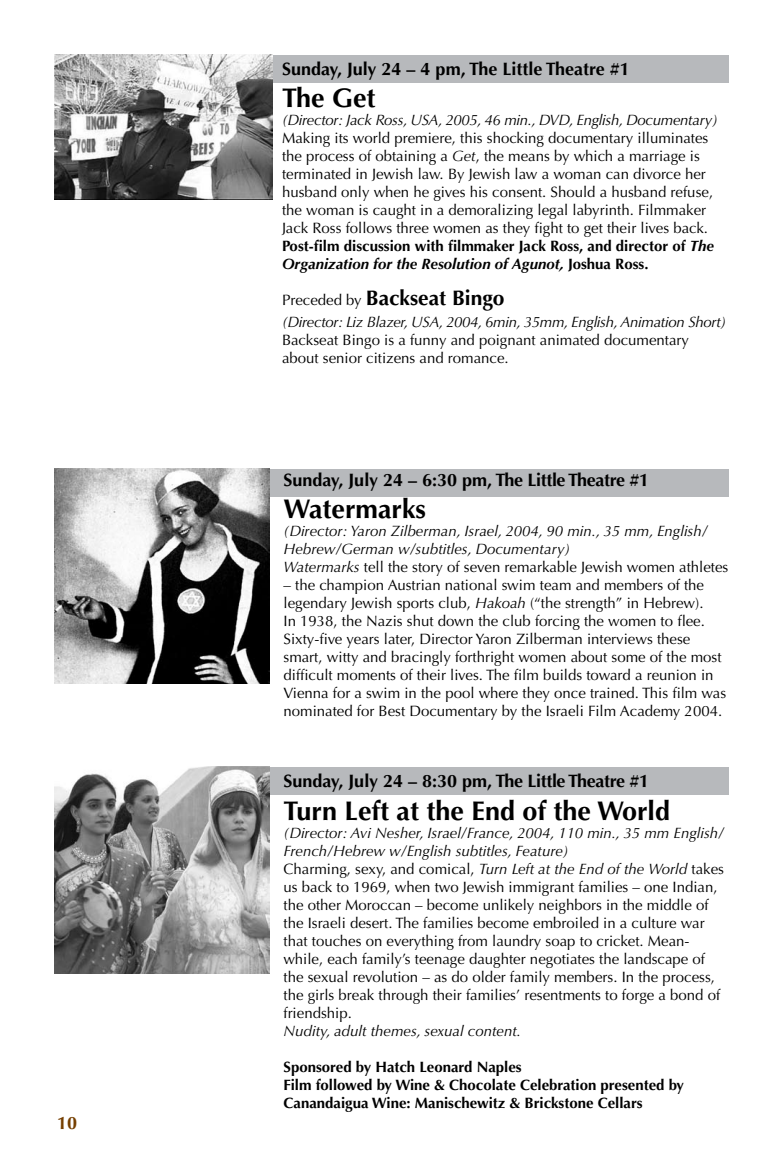
<style>
.page{position:relative;width:783px;height:1161px;background:#fff}
.page>*{position:absolute;margin:0;border:0;box-sizing:border-box;transform-origin:0 0}
.t1{font:700 27px "Optima";color:#000}
.t2{font:700 21px "Optima";color:#000}
.t3{font:700 18px "Optima";letter-spacing:-.02em;color:#000}
.t4{font:700 18px "Optima";color:#000}
.t5{font:700 18px "Optima";color:#753f00}
.t6{font:15px/18px "Optima";color:#000}
.t7{font:italic 15px/18px "Optima";color:#000}
.t8{font:700 15px/18px "Optima";color:#000}
.t9{font:italic 15px "Optima";letter-spacing:-.02em;color:#000}
.s1{font-style:italic}
.s2{font-weight:700}
.s3{font-weight:700;font-style:italic}
.s4{font-weight:400;font-size:15px}
.s5{font-style:normal}
</style>
<div class="page">
<div style="left:267px;top:55px;width:462px;height:28px;background:#b7b9bc"></div>
<div style="left:270px;top:469px;width:459px;height:27px;background:#b7b9bc"></div>
<div style="left:266px;top:767px;width:463px;height:27px;background:#b7b9bc"></div>
<img style="left:54px;top:766px;width:216px;height:208px">
<img style="left:54px;top:468px;width:216px;height:216px">
<img style="left:54px;top:54px;width:219px;height:146px">
<p class="t5" style="left:57px;top:1113px;width:22px">10</p>
<p class="t4" style="left:282px;top:58px;width:345px">Sunday, July 24 – 4 pm, The Little Theatre #1</p>
<h1 class="t1" style="left:282px;top:82px;width:95px">The Get</h1>
<p class="t9" style="left:282px;top:111px;width:437px">(Director: Jack Ross, USA, 2005, 46 min., DVD, English, Documentary)</p>
<p class="t6" style="left:282px;top:129px;width:433px">Making its world premiere, this shocking documentary illuminates the process of obtaining a <span class="s1">Get</span>, the means by which a marriage is terminated in Jewish law. By Jewish law a woman can divorce her husband only when he gives his consent. Should a husband refuse, the woman is caught in a demoralizing legal labyrinth. Filmmaker Jack Ross follows three women as they fight to get their lives back.<br><span class="s2">Post-film discussion with filmmaker Jack Ross, and director of</span> <span class="s3">The Organization for the Resolution of Agunot,</span> <span class="s2">Joshua Ross.</span></p>
<h2 class="t2" style="left:282px;top:286px;width:224px"><span class="s4">Preceded by</span> Backseat Bingo</h2>
<p class="t9" style="left:282px;top:313px;width:446px">(Director: Liz Blazer, USA, 2004, 6min, 35mm, English, Animation Short)</p>
<p class="t6" style="left:282px;top:331px;width:409px">Backseat Bingo is a funny and poignant animated documentary about senior citizens and romance.</p>
<p class="t3" style="left:284px;top:469px;width:363px">Sunday, July 24 – 6:30 pm, The Little Theatre #1</p>
<h1 class="t1" style="left:284px;top:493px;width:144px">Watermarks</h1>
<p class="t7" style="left:284px;top:522px;width:446px">(Director: Yaron Zilberman, Israel, 2004, 90 min., 35 mm, English/<br>Hebrew/German w/subtitles, Documentary)<br>Watermarks <span class="s5">tell the story of seven remarkable Jewish women athletes</span></p>
<p class="t6" style="left:284px;top:576px;width:444px">– the champion Austrian national swim team and members of the legendary Jewish sports club, <span class="s1">Hakoah</span> (“the strength” in Hebrew).<br>In 1938, the Nazis shut down the club forcing the women to flee.<br>Sixty-five years later, Director Yaron Zilberman interviews these smart, witty and bracingly forthright women about some of the most difficult moments of their lives. The film builds toward a reunion in Vienna for a swim in the pool where they once trained. This film was nominated for Best Documentary by the Israeli Film Academy 2004.</p>
<p class="t3" style="left:284px;top:771px;width:363px">Sunday, July 24 – 8:30 pm, The Little Theatre #1</p>
<h1 class="t1" style="left:284px;top:795px;width:388px">Turn Left at the End of the World</h1>
<p class="t6" style="left:284px;top:824px;width:442px"><span class="s1">(Director: Avi Nesher, Israel/France, 2004, 110 min., 35 mm English/ French/Hebrew w/English subtitles, Feature)<br></span>Charming, sexy, and comical, <span class="s1">Turn Left at the End of the World</span> takes us back to 1969, when two Jewish immigrant families – one Indian, the other Moroccan – become unlikely neighbors in the middle of the Israeli desert. The families become embroiled in a culture war that touches on everything from laundry soap to cricket. Mean&shy;while, each family’s teenage daughter negotiates the landscape of the sexual revolution – as do older family members. In the process, the girls break through their families’ resentments to forge a bond of friendship.</p>
<p class="t7" style="left:284px;top:1022px;width:239px">Nudity, adult themes, sexual content.</p>
<p class="t8" style="left:284px;top:1058px;width:402px">Sponsored by Hatch Leonard Naples<br>Film followed by Wine &amp; Chocolate Celebration presented by<br>Canandaigua Wine: Manischewitz &amp; Brickstone Cellars</p>
</div>
